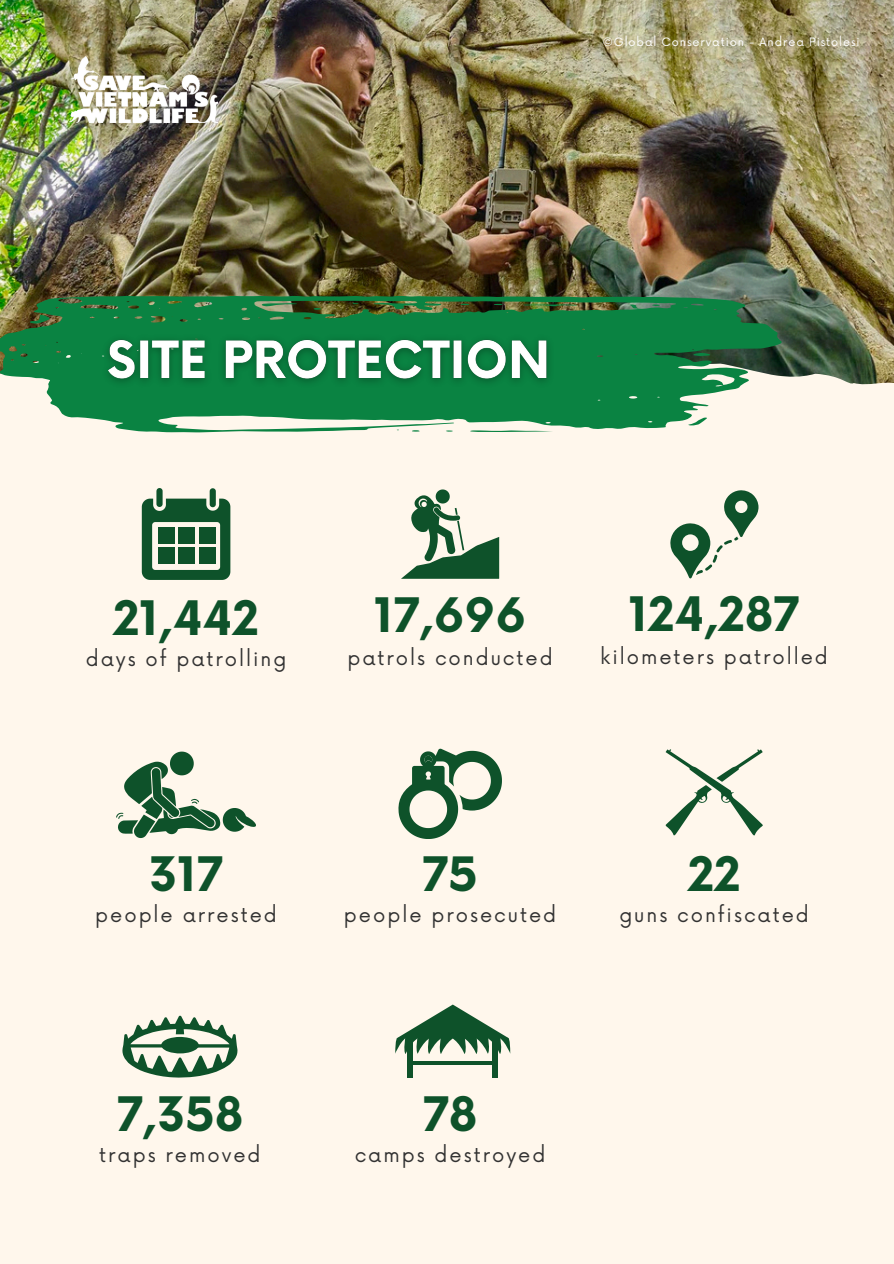
<style>
.page{position:relative;width:894px;height:1264px;background:#fff}
.page>*{position:absolute;margin:0;border:0;box-sizing:border-box;transform-origin:0 0}
.t1{font:700 46.2px "Now";color:#0e522a}
.t2{font:19.5px "Now";letter-spacing:.1em;color:#323232}
.t3{font:11.25px "Now";letter-spacing:.08em;color:#fff}
</style>
<div class="page">
<div style="left:0;top:0;width:893px;height:1263px;background:#fff7ec"></div>
<img style="left:0;top:0;width:893px;height:385px">
<svg style="left:0;top:296px;width:782px;height:136px;fill:#0a8342"></svg>
<svg style="left:470px;top:430px;width:83px;height:2px"></svg>
<svg style="left:29px;top:315px;width:21px;height:9px"></svg>
<svg style="left:688px;top:417px;width:19px;height:8px"></svg>
<svg style="left:692px;top:352px;width:18px;height:4px"></svg>
<svg style="left:445px;top:430px;width:7px;height:2px"></svg>
<svg style="left:261px;top:303px;width:36px;height:3px"></svg>
<svg style="left:522px;top:304px;width:55px;height:2px"></svg>
<svg style="left:629px;top:304px;width:10px;height:5px"></svg>
<svg style="left:313px;top:308px;width:8px;height:2px"></svg>
<svg style="left:652px;top:304px;width:7px;height:2px"></svg>
<img style="left:69px;top:56px;width:149px;height:67px">
<svg style="left:142px;top:488px;width:88px;height:92px"></svg>
<div style="left:158px;top:527px;width:16px;height:17px;background:#0e522a"></div>
<div style="left:178px;top:527px;width:16px;height:17px;background:#0e522a"></div>
<div style="left:158px;top:547px;width:16px;height:17px;background:#0e522a"></div>
<div style="left:178px;top:547px;width:16px;height:17px;background:#0e522a"></div>
<div style="left:199px;top:527px;width:17px;height:17px;background:#0e522a"></div>
<div style="left:199px;top:547px;width:17px;height:17px;background:#0e522a"></div>
<svg style="left:401px;top:489px;width:98px;height:90px"></svg>
<svg style="left:670px;top:490px;width:88px;height:88px"></svg>
<img style="left:94px;top:328px;width:465px;height:66px">
<svg style="left:116px;top:751px;width:140px;height:87px"></svg>
<svg style="left:398px;top:748px;width:104px;height:90px"></svg>
<svg style="left:665px;top:749px;width:97px;height:86px"></svg>
<svg style="left:122px;top:1015px;width:115px;height:62px"></svg>
<div style="left:407px;top:1038px;width:6px;height:39px;background:#0e522a"></div>
<div style="left:492px;top:1038px;width:6px;height:39px;background:#0e522a"></div>
<svg style="left:413px;top:1061px;width:79px;height:3px"></svg>
<svg style="left:395px;top:1004px;width:115px;height:50px"></svg>
<p class="t3" style="left:602px;top:33px;width:258px">©Global Conservation - Andrea Pistolesi</p>
<h1 class="t1" style="left:113px;top:584px;width:147px">21,442</h1>
<p class="t2" style="left:86px;top:643px;width:202px">days of patrolling</p>
<h1 class="t1" style="left:374px;top:580px;width:153px">17,696</h1>
<p class="t2" style="left:347px;top:642px;width:207px">patrols conducted</p>
<h1 class="t1" style="left:628px;top:580px;width:172px">124,287</h1>
<p class="t2" style="left:600px;top:641px;width:229px">kilometers patrolled</p>
<h1 class="t1" style="left:149px;top:839px;width:75px">317</h1>
<p class="t2" style="left:95px;top:899px;width:183px">people arrested</p>
<h1 class="t1" style="left:117px;top:1079px;width:128px">7,358</h1>
<p class="t2" style="left:99px;top:1138px;width:163px">traps removed</p>
<h1 class="t1" style="left:422px;top:839px;width:57px">75</h1>
<p class="t2" style="left:344px;top:899px;width:214px">people prosecuted</p>
<h1 class="t1" style="left:687px;top:839px;width:54px">22</h1>
<p class="t2" style="left:619px;top:899px;width:191px">guns confiscated</p>
<h1 class="t1" style="left:423px;top:1079px;width:56px">78</h1>
<p class="t2" style="left:354px;top:1138px;width:192px">camps destroyed</p>
</div>
